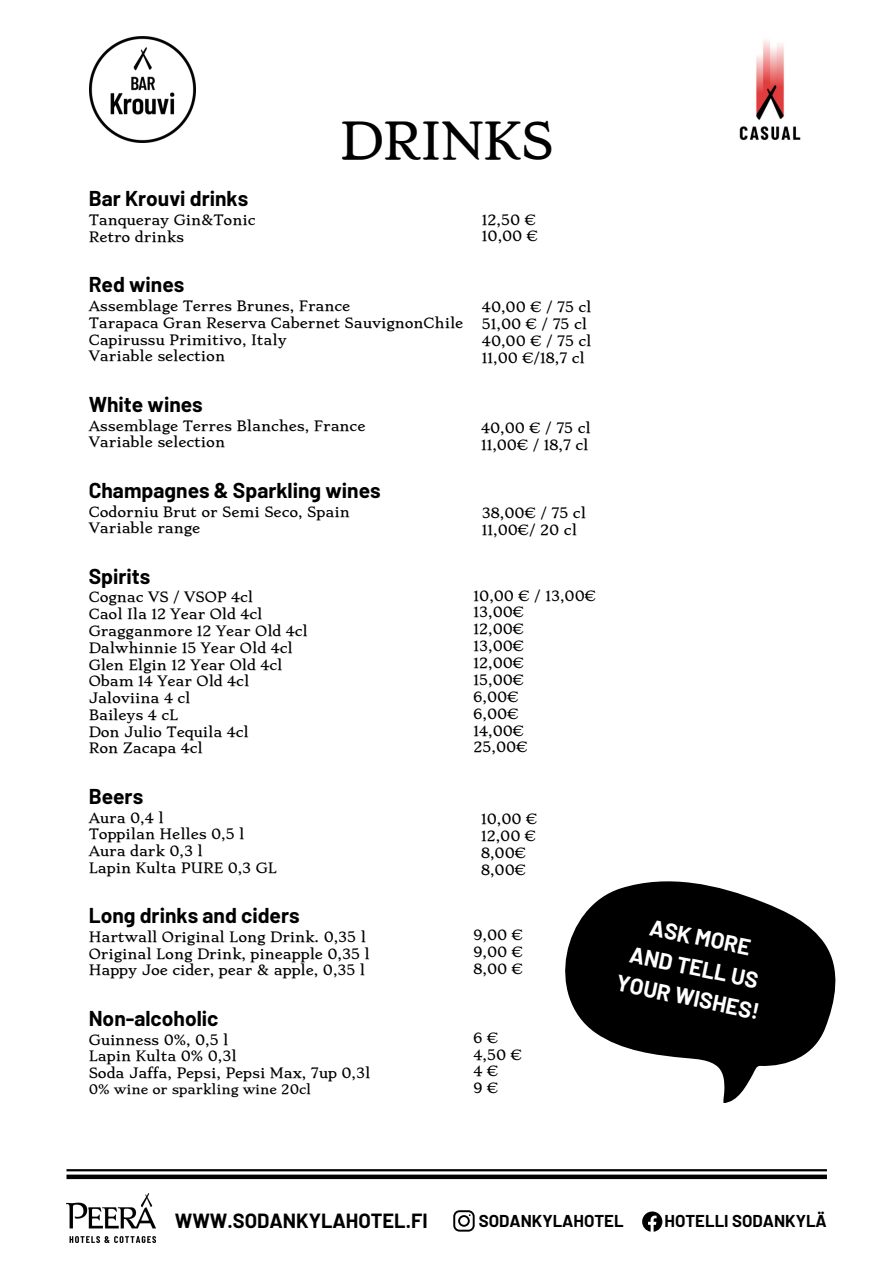
<style>
.page{position:relative;width:893px;height:1264px;background:#fff}
.page>*{position:absolute;margin:0;border:0;box-sizing:border-box;transform-origin:0 0}
.t1{font:48px "Stoke";color:#000}
.t2{font:700 22.2px "Barlow";color:#fff}
.t3{font:700 21px "Barlow";color:#000}
.t4{font:700 19.95px "Barlow";color:#000}
.t5{font:700 16.8px "Barlow";color:#000}
.t6{font:13.5px "Stoke";color:#000}
.t7{font:12.6px "Stoke";color:#000}
</style>
<div class="page">
<img style="left:89px;top:36px;width:106px;height:106px">
<img style="left:739px;top:40px;width:62px;height:101px">
<div style="left:66px;top:1174px;width:760px;height:5px;background:#000"></div>
<hr style="left:66px;top:1169px;width:760px;height:2px;background:#000">
<img style="left:66px;top:1193px;width:89px;height:49px">
<svg style="left:453px;top:1210px;width:21px;height:21px"></svg>
<svg style="left:642px;top:1211px;width:20px;height:20px"></svg>
<svg style="left:565px;top:881px;width:271px;height:222px;fill:#000"></svg>
<p class="t1" style="left:340px;top:111px;width:215px">DRINKS</p>
<p class="t3" style="left:89px;top:185px;width:161px">Bar Krouvi drinks</p>
<p class="t6" style="left:89px;top:212px;width:168px">Tanqueray Gin&amp;Tonic</p>
<p class="t6" style="left:89px;top:228px;width:97px">Retro drinks</p>
<p class="t3" style="left:89px;top:271px;width:97px">Red wines</p>
<p class="t6" style="left:89px;top:298px;width:263px">Assemblage Terres Brunes, France</p>
<p class="t6" style="left:89px;top:314px;width:376px">Tarapaca Gran Reserva Cabernet SauvignonChile</p>
<p class="t6" style="left:89px;top:331px;width:199px">Capirussu Primitivo, Italy</p>
<p class="t6" style="left:89px;top:348px;width:138px">Variable selection</p>
<p class="t3" style="left:89px;top:391px;width:116px">White wines</p>
<p class="t6" style="left:89px;top:417px;width:278px">Assemblage Terres Blanches, France</p>
<p class="t6" style="left:89px;top:434px;width:138px">Variable selection</p>
<p class="t3" style="left:89px;top:476px;width:293px">Champagnes &amp; Sparkling wines</p>
<p class="t6" style="left:89px;top:503px;width:262px">Codorniu Brut or Semi Seco, Spain</p>
<p class="t6" style="left:89px;top:520px;width:113px">Variable range</p>
<p class="t3" style="left:89px;top:562px;width:63px">Spirits</p>
<p class="t6" style="left:89px;top:589px;width:166px">Cognac VS / VSOP 4cl</p>
<p class="t6" style="left:89px;top:606px;width:175px">Caol Ila 12 Year Old 4cl</p>
<p class="t6" style="left:89px;top:622px;width:221px">Gragganmore 12 Year Old 4cl</p>
<p class="t6" style="left:89px;top:639px;width:205px">Dalwhinnie 15 Year Old 4cl</p>
<p class="t6" style="left:89px;top:656px;width:195px">Glen Elgin 12 Year Old 4cl</p>
<p class="t6" style="left:89px;top:673px;width:162px">Obam 14 Year Old 4cl</p>
<p class="t6" style="left:89px;top:689px;width:103px">Jaloviina 4 cl</p>
<p class="t6" style="left:89px;top:706px;width:91px">Baileys 4 cL</p>
<p class="t6" style="left:89px;top:723px;width:161px">Don Julio Tequila 4cl</p>
<p class="t6" style="left:89px;top:740px;width:115px">Ron Zacapa 4cl</p>
<p class="t3" style="left:89px;top:782px;width:56px">Beers</p>
<p class="t6" style="left:89px;top:809px;width:76px">Aura 0,4 l</p>
<p class="t6" style="left:89px;top:825px;width:157px">Toppilan Helles 0,5 l</p>
<p class="t6" style="left:89px;top:842px;width:115px">Aura dark 0,3 l</p>
<p class="t6" style="left:89px;top:859px;width:190px">Lapin Kulta PURE 0,3 GL</p>
<p class="t3" style="left:89px;top:902px;width:212px">Long drinks and ciders</p>
<p class="t6" style="left:89px;top:928px;width:279px">Hartwall Original Long Drink. 0,35 l</p>
<p class="t6" style="left:89px;top:945px;width:282px">Original Long Drink, pineapple 0,35 l</p>
<p class="t6" style="left:89px;top:962px;width:278px">Happy Joe cider, pear &amp; apple, 0,35 l</p>
<p class="t3" style="left:89px;top:1004px;width:131px">Non-alcoholic</p>
<p class="t6" style="left:89px;top:1031px;width:141px">Guinness 0%, 0,5 l</p>
<p class="t6" style="left:89px;top:1048px;width:149px">Lapin Kulta 0% 0,3l</p>
<p class="t6" style="left:89px;top:1064px;width:283px">Soda Jaffa, Pepsi, Pepsi Max, 7up 0,3l</p>
<p class="t7" style="left:89px;top:1081px;width:224px">0% wine or sparkling wine 20cl</p>
<h2 class="t6" style="left:482px;top:211px;width:55px">12,50 €</h2>
<p class="t6" style="left:482px;top:228px;width:58px">10,00 €</p>
<p class="t6" style="left:482px;top:299px;width:111px">40,00 € / 75 cl</p>
<p class="t6" style="left:482px;top:316px;width:106px">51,00 € / 75 cl</p>
<p class="t6" style="left:482px;top:332px;width:111px">40,00 € / 75 cl</p>
<p class="t6" style="left:482px;top:349px;width:104px">11,00 €/18,7 cl</p>
<p class="t6" style="left:481px;top:420px;width:111px">40,00 € / 75 cl</p>
<p class="t6" style="left:481px;top:436px;width:109px">11,00€ / 18,7 cl</p>
<p class="t6" style="left:482px;top:504px;width:105px">38,00€ / 75 cl</p>
<p class="t6" style="left:482px;top:521px;width:96px">11,00€/ 20 cl</p>
<p class="t6" style="left:473px;top:587px;width:124px">10,00 € / 13,00€</p>
<p class="t6" style="left:473px;top:604px;width:52px">13,00€</p>
<p class="t6" style="left:473px;top:621px;width:52px">12,00€</p>
<p class="t6" style="left:473px;top:637px;width:52px">13,00€</p>
<p class="t6" style="left:473px;top:654px;width:52px">12,00€</p>
<p class="t6" style="left:473px;top:671px;width:52px">15,00€</p>
<p class="t6" style="left:473px;top:688px;width:46px">6,00€</p>
<p class="t6" style="left:473px;top:705px;width:46px">6,00€</p>
<p class="t6" style="left:473px;top:722px;width:52px">14,00€</p>
<p class="t6" style="left:473px;top:739px;width:55px">25,00€</p>
<p class="t6" style="left:481px;top:810px;width:58px">10,00 €</p>
<p class="t6" style="left:481px;top:827px;width:57px">12,00 €</p>
<h2 class="t6" style="left:481px;top:844px;width:46px">8,00€</h2>
<p class="t6" style="left:481px;top:861px;width:46px">8,00€</p>
<p class="t6" style="left:473px;top:926px;width:51px">9,00 €</p>
<p class="t6" style="left:473px;top:943px;width:51px">9,00 €</p>
<p class="t6" style="left:473px;top:960px;width:51px">8,00 €</p>
<p class="t6" style="left:473px;top:1029px;width:26px">6 €</p>
<p class="t6" style="left:473px;top:1046px;width:50px">4,50 €</p>
<p class="t6" style="left:473px;top:1063px;width:26px">4 €</p>
<p class="t6" style="left:473px;top:1079px;width:26px">9 €</p>
<p class="t2" style="left:653px;top:912px;width:104px;rotate:12deg">ASK MORE</p>
<p class="t2" style="left:619px;top:968px;width:147px;rotate:12deg">YOUR WISHES!</p>
<p class="t2" style="left:633px;top:939px;width:132px;rotate:12deg">AND TELL US</p>
<p class="t4" style="left:175px;top:1207px;width:254px">WWW.SODANKYLAHOTEL.FI</p>
<p class="t5" style="left:478px;top:1210px;width:146px">SODANKYLAHOTEL</p>
<p class="t5" style="left:664px;top:1210px;width:164px">HOTELLI SODANKYLÄ</p>
</div>
